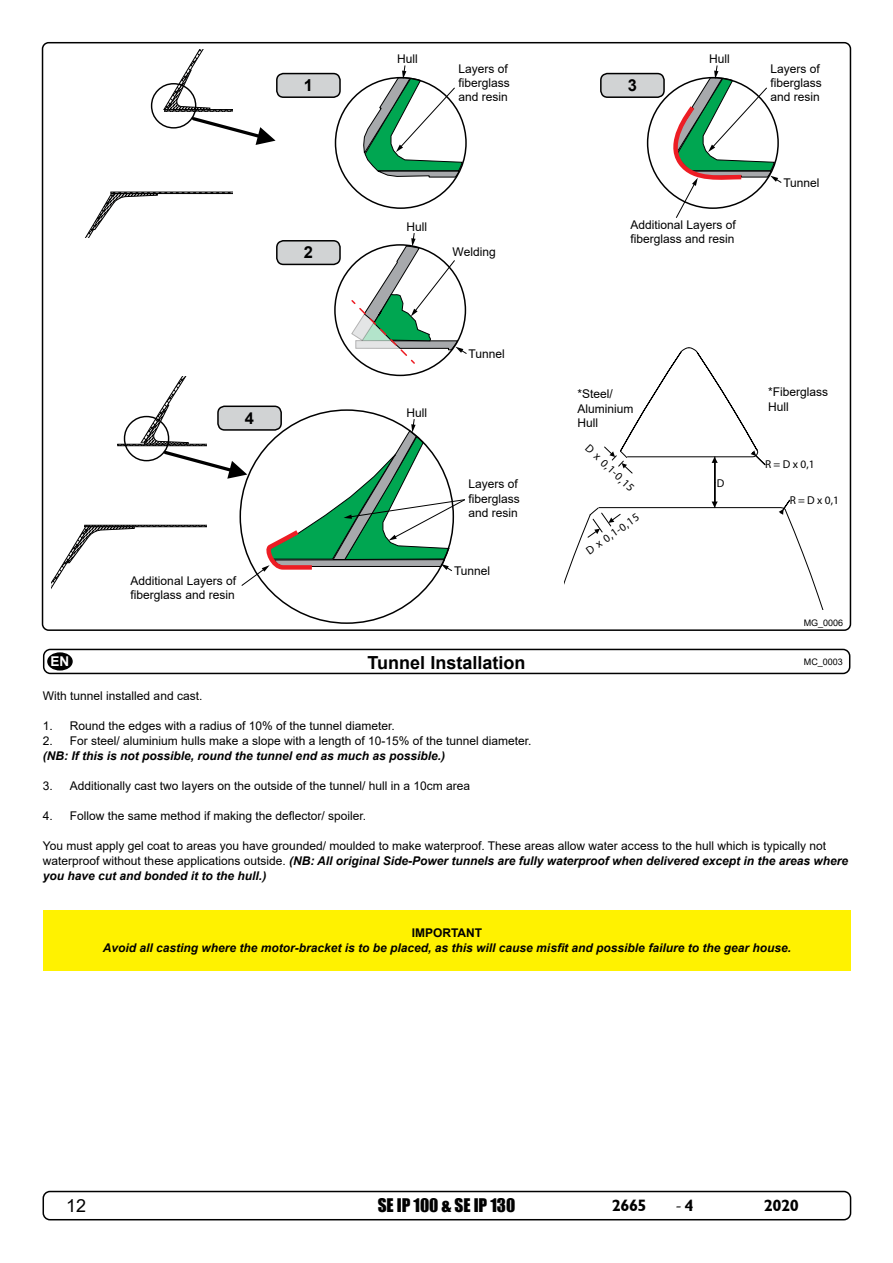
<style>
.page{position:relative;width:893px;height:1263px;background:#fff}
.page>*{position:absolute;margin:0;border:0;box-sizing:border-box;transform-origin:0 0}
.t1{font:700 18px "Arial";color:#000}
.t2{font:18px "Arial";color:#000}
.t3{font:18px "Minion Pro";color:#000}
.t4{font:17.25px "Impact";color:#000}
.t5{font:16.5px "Garrison Sans BOLD";letter-spacing:-.025em;color:#000}
.t6{font:700 16.5px "Arial";color:#000}
.t7{font:700 13.5px "Arial";color:#fff}
.t8{font:12px/14.4px "Arial";color:#000}
.t9{font:italic 700 12px/15px "Arial";color:#000;text-align:center}
.t10{font:700 11.4px "Arial";letter-spacing:.215em;color:#000}
.t11{font:9px "Arial";color:#000}
.s1{font-weight:700;font-style:italic}
.s2{font-style:normal}
.s3{font-family:"Garrison Sans BOLD";font-size:16.5px}
</style>
<div class="page">
<div style="left:43px;top:1191px;width:808px;height:29px;border:2px solid #000;border-radius:7px"></div>
<svg style="left:85px;top:192px;width:147px;height:45px"></svg>
<svg style="left:564px;top:347px;width:259px;height:262px"></svg>
<svg style="left:150px;top:50px;width:126px;height:95px"></svg>
<svg style="left:363px;top:65px;width:100px;height:113px"></svg>
<div style="left:277px;top:74px;width:63px;height:23px;background:#d1d3d4;border-radius:7px"></div>
<div style="left:276px;top:73px;width:65px;height:25px;border:2px solid #000;border-radius:7px"></div>
<div style="left:601px;top:74px;width:63px;height:23px;background:#d1d3d4;border-radius:7px"></div>
<div style="left:600px;top:73px;width:65px;height:25px;border:2px solid #000;border-radius:7px"></div>
<div style="left:277px;top:241px;width:63px;height:23px;background:#d1d3d4;border-radius:7px"></div>
<div style="left:276px;top:240px;width:65px;height:25px;border:2px solid #000;border-radius:7px"></div>
<svg style="left:666px;top:65px;width:116px;height:153px"></svg>
<svg style="left:52px;top:377px;width:413px;height:225px"></svg>
<svg style="left:350px;top:233px;width:117px;height:132px"></svg>
<div style="left:43px;top:910px;width:808px;height:60px;background:#fff200"></div>
<div style="left:43px;top:649px;width:807px;height:25px;border:2px solid #000;border-radius:7px"></div>
<div style="left:48px;top:653px;width:24px;height:17px;background:#000;border-radius:50%"></div>
<div style="left:47px;top:652px;width:26px;height:18px;border:2px solid #000;border-radius:50%"></div>
<p class="t6" style="left:245px;top:406px;width:11px">4</p>
<p class="t8" style="left:131px;top:573px;width:107px">Additional Layers of fiberglass and resin</p>
<p class="t8" style="left:397px;top:51px;width:22px">Hull</p>
<p class="t8" style="left:458px;top:61px;width:53px">Layers of fiberglass and resin</p>
<p class="t6" style="left:304px;top:73px;width:11px">1</p>
<p class="t6" style="left:628px;top:73px;width:11px">3</p>
<p class="t8" style="left:709px;top:51px;width:22px">Hull</p>
<p class="t6" style="left:304px;top:241px;width:11px">2</p>
<p class="t8" style="left:406px;top:219px;width:22px">Hull</p>
<p class="t8" style="left:453px;top:245px;width:45px">Welding</p>
<p class="t8" style="left:630px;top:217px;width:107px">Additional Layers of fiberglass and resin</p>
<p class="t8" style="left:770px;top:61px;width:53px">Layers of fiberglass and resin</p>
<p class="t8" style="left:783px;top:176px;width:38px">Tunnel</p>
<p class="t8" style="left:406px;top:405px;width:22px">Hull</p>
<p class="t8" style="left:469px;top:347px;width:38px">Tunnel</p>
<p class="t8" style="left:468px;top:477px;width:53px">Layers of fiberglass and resin</p>
<p class="t8" style="left:454px;top:564px;width:38px">Tunnel</p>
<p class="t8" style="left:577px;top:387px;width:58px">*Steel/<br>Aluminium<br>Hull</p>
<p class="t10" style="left:592px;top:441px;width:64px;rotate:43deg">D x 0,1-0,15</p>
<p class="t10" style="left:583px;top:546px;width:64px;rotate:-35deg">D x 0,1-0,15</p>
<p class="t10" style="left:717px;top:476px;width:9px">D</p>
<p class="t8" style="left:768px;top:385px;width:62px">*Fiberglass<br>Hull</p>
<p class="t10" style="left:765px;top:457px;width:51px">R=Dx0,1</p>
<p class="t10" style="left:790px;top:493px;width:51px">R=Dx0,1</p>
<p class="t11" style="left:804px;top:616px;width:41px">MG_0006</p>
<p class="t7" style="left:51px;top:652px;width:20px">EN</p>
<p class="t1" style="left:368px;top:650px;width:159px">Tunnel Installation</p>
<p class="t8" style="left:43px;top:688px;width:161px">With tunnel installed and cast.</p>
<p class="t8" style="left:43px;top:718px;width:353px">1. Round the edges with a radius of 10% of the tunnel diameter.</p>
<p class="t8" style="left:43px;top:733px;width:490px;line-height:15px">2. For steel/ aluminium hulls make a slope with a length of 10-15% of the tunnel diameter. <span class="s1">(NB: If this is not possible, round the tunnel end as much as possible.)</span></p>
<p class="t8" style="left:43px;top:778px;width:429px">3. Additionally cast two layers on the outside of the tunnel/ hull in a 10cm area</p>
<p class="t8" style="left:43px;top:808px;width:325px">4. Follow the same method if making the deflector/ spoiler.</p>
<p class="t8" style="left:43px;top:838px;width:807px;line-height:15px">You must apply gel coat to areas you have grounded/ moulded to make waterproof. These areas allow water access to the hull which is typically not waterproof without these applications outside. <span class="s1">(NB: All original Side-Power tunnels are fully waterproof when delivered except in the areas where you have cut and bonded it to the hull.)</span></p>
<p class="t11" style="left:804px;top:656px;width:41px">MC_0003</p>
<p class="t9" style="left:103px;top:926px;width:690px"><span class="s2">IMPORTANT<br></span>Avoid all casting where the motor-bracket is to be placed, as this will cause misfit and possible failure to the gear house.</p>
<h1 class="t2" style="left:66px;top:1193px;width:22px">12</h1>
<h2 class="t4" style="left:378px;top:1192px;width:139px">SE IP 100 &amp; SE IP 130</h2>
<h3 class="t5" style="left:612px;top:1196px;width:37px">2665</h3>
<h1 class="t3" style="left:675px;top:1193px;width:20px">-<span class="s3">4</span></h1>
<h3 class="t5" style="left:764px;top:1196px;width:37px">2020</h3>
</div>
